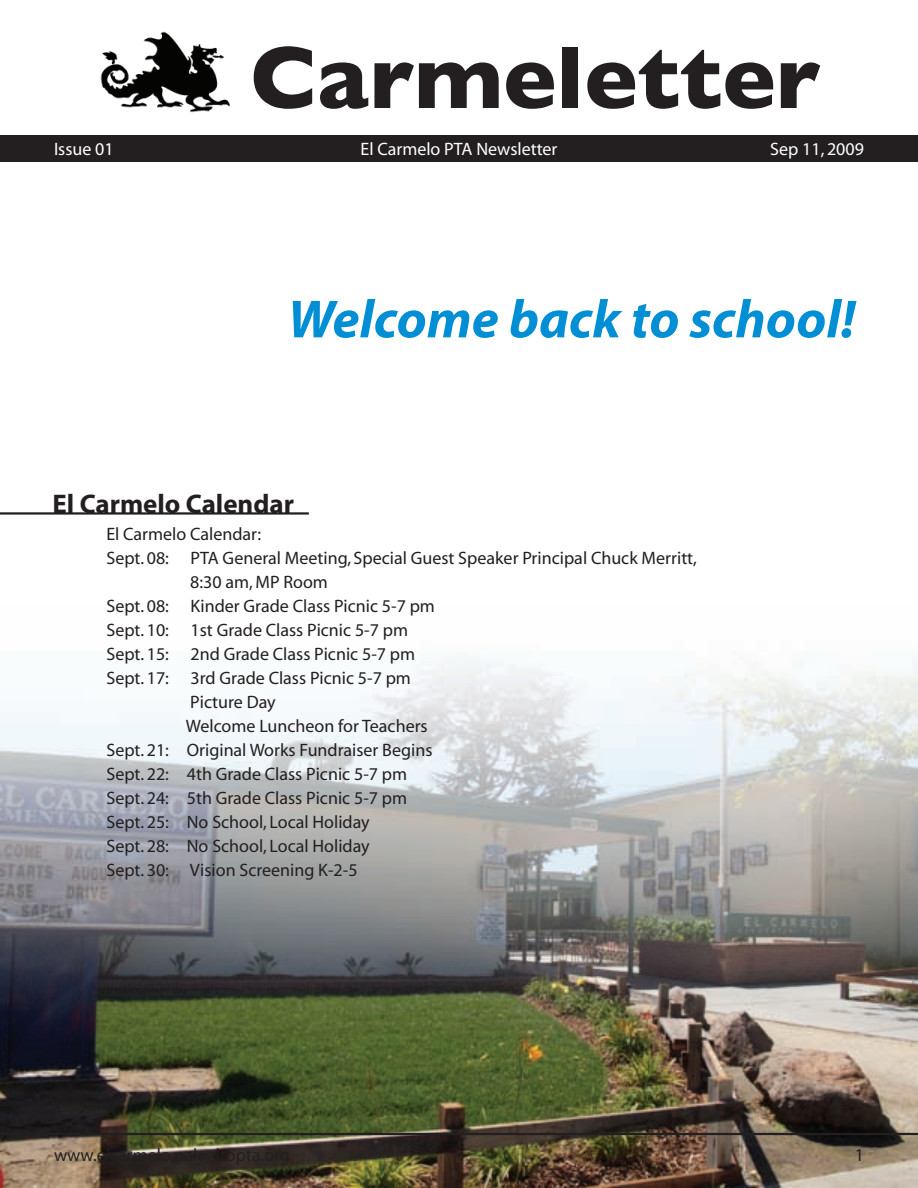
<style>
.page{position:relative;width:918px;height:1188px;background:#fff}
.page>*{position:absolute;margin:0;border:0;box-sizing:border-box;transform-origin:0 0}
.t1{font:700 90px "Gill Sans";color:#231f20}
.t2{font:italic 700 54px "Myriad";color:#008fd5}
.t3{font:700 27px "Myriad";color:#231f20}
.t4{font:18px "Myriad";color:#231f20}
.t5{font:18px "Myriad";color:#fff}
</style>
<div class="page">
<img style="left:0;top:659px;width:918px;height:529px">
<div style="left:0;top:135px;width:918px;height:27px;background:#231f20"></div>
<img style="left:100px;top:31px;width:130px;height:82px">
<hr style="left:0;top:512px;width:309px;height:3px;background:#231f20">
<hr style="left:0;top:1133px;width:918px;height:2px;background:#231f20">
<p class="t1" style="left:250px;top:25px;width:572px">Carmeletter</p>
<p class="t5" style="left:54px;top:140px;width:61px">Issue 01</p>
<p class="t5" style="left:361px;top:140px;width:198px">El Carmelo PTA Newsletter</p>
<p class="t5" style="left:770px;top:140px;width:95px">Sep 11, 2009</p>
<p class="t2" style="left:288px;top:291px;width:569px">Welcome back to school!</p>
<p class="t3" style="left:52px;top:490px;width:243px">El Carmelo Calendar</p>
<p class="t4" style="left:106px;top:526px;width:156px">El Carmelo Calendar:</p>
<p class="t4" style="left:106px;top:549px;width:592px">Sept. 08: PTA General Meeting, Special Guest Speaker Principal Chuck Merritt,</p>
<p class="t4" style="left:190px;top:573px;width:139px">8:30 am, MP Room</p>
<p class="t4" style="left:106px;top:597px;width:330px">Sept. 08: Kinder Grade Class Picnic 5-7 pm</p>
<p class="t4" style="left:106px;top:621px;width:303px">Sept. 10: 1st Grade Class Picnic 5-7 pm</p>
<p class="t4" style="left:106px;top:645px;width:310px">Sept. 15: 2nd Grade Class Picnic 5-7 pm</p>
<p class="t4" style="left:106px;top:669px;width:306px">Sept. 17: 3rd Grade Class Picnic 5-7 pm</p>
<p class="t4" style="left:190px;top:693px;width:87px">Picture Day</p>
<p class="t4" style="left:186px;top:717px;width:243px">Welcome Luncheon for Teachers</p>
<p class="t4" style="left:106px;top:741px;width:328px">Sept. 21: Original Works Fundraiser Begins</p>
<p class="t4" style="left:106px;top:765px;width:302px">Sept. 22: 4th Grade Class Picnic 5-7 pm</p>
<p class="t4" style="left:106px;top:789px;width:302px">Sept. 24: 5th Grade Class Picnic 5-7 pm</p>
<p class="t4" style="left:106px;top:813px;width:265px">Sept. 25: No School, Local Holiday</p>
<p class="t4" style="left:106px;top:837px;width:265px">Sept. 28: No School, Local Holiday</p>
<p class="t4" style="left:106px;top:861px;width:253px">Sept. 30: Vision Screening K-2-5</p>
<p class="t4" style="left:855px;top:1146px;width:11px">1</p>
</div>
